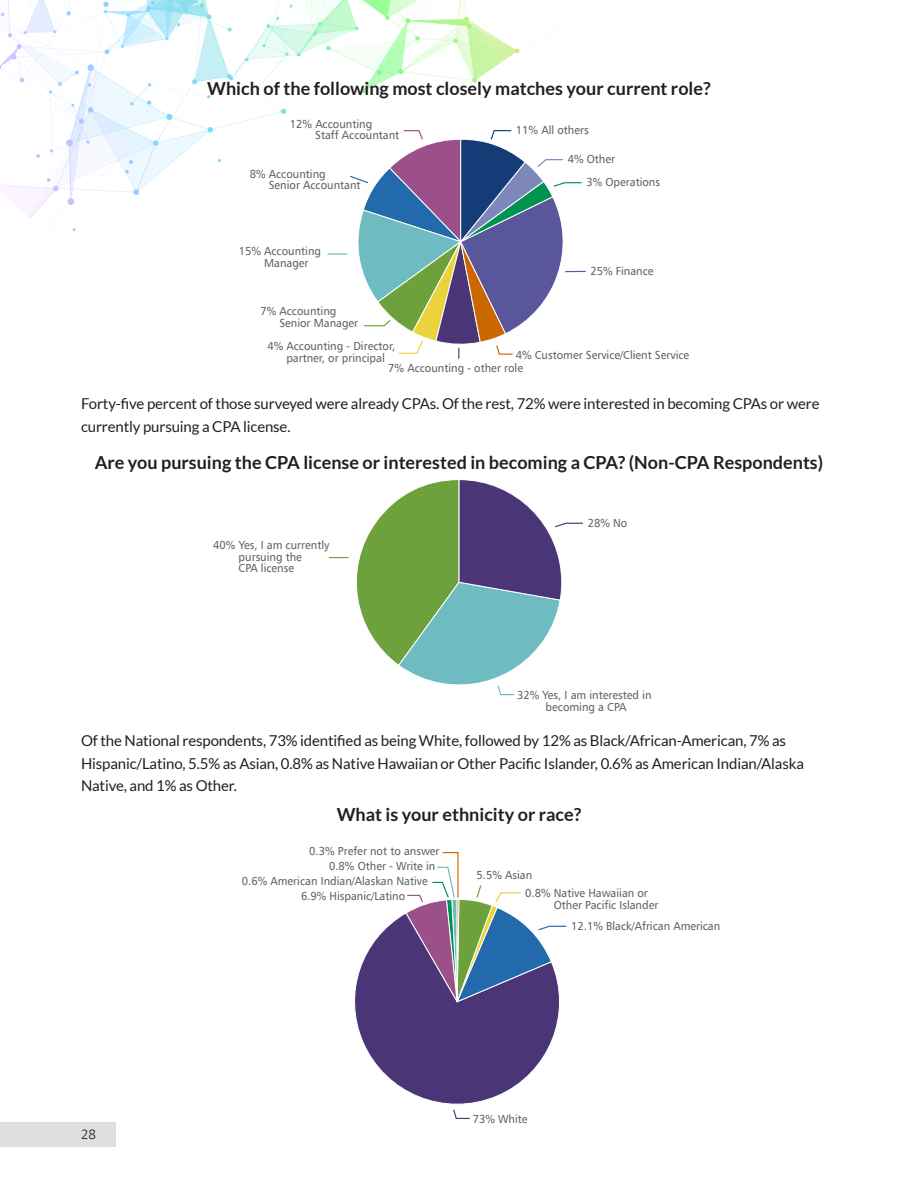
<style>
.page{position:relative;width:918px;height:1188px;background:#fff}
.page>*{position:absolute;margin:0;border:0;box-sizing:border-box;transform-origin:0 0}
.t1{font:700 18px "Lato";color:#231f20}
.Body{font:15px/22.5px "Lato";letter-spacing:-.01em;color:#231f20}
.t2{font:300 13.5px "Humanist 777 BT";color:#231f20}
.t3{font:11.7px/11.7px "Humanist 777 BT";color:#636466;scale:.94 1}
.t4{font:700 11.7px "Humanist 777 BT";color:#000}
</style>
<div class="page">
<div style="left:0;top:1122px;width:116px;height:25px;background:#dfdfdf"></div>
<svg style="left:0;top:0;width:586px;height:359px"></svg>
<svg style="left:329px;top:479px;width:254px;height:217px"></svg>
<svg style="left:354px;top:914px;width:206px;height:205px"></svg>
<svg style="left:405px;top:852px;width:162px;height:151px"></svg>
<p class="t1" style="left:207px;top:79px;width:505px">Which of the following most closely matches your current role?</p>
<p class="t3" style="left:315px;top:117px;width:91px;text-indent:-25px">12% Accounting<br>Staff Accountant</p>
<p class="t3" style="left:269px;top:168px;width:99px;text-indent:-19px">8% Accounting<br>Senior Accountant</p>
<p class="t3" style="left:264px;top:245px;width:62px;text-indent:-25px">15% Accounting<br>Manager</p>
<p class="t3" style="left:279px;top:305px;width:85px;text-indent:-19px">7% Accounting<br>Senior Manager</p>
<p class="t3" style="left:516px;top:124px;width:79px">11% All others</p>
<p class="t3" style="left:586px;top:147px;width:80px;line-height:23.1px;text-indent:-19px">4% Other<br>3% Operations</p>
<p class="t3" style="left:590px;top:265px;width:69px">25% Finance</p>
<p class="t3" style="left:286px;top:340px;width:117px;text-indent:-19px">4% Accounting - Director, partner, or principal</p>
<p class="t3" style="left:388px;top:348px;width:322px;line-height:13.5px;text-indent:128px">4% Customer Service/Client Service<br>7% Accounting - other role</p>
<p class="Body" style="left:81px;top:393px;width:740px">Forty-five percent of those surveyed were already CPAs. Of the rest, 72% were interested in becoming CPAs or were currently pursuing a CPA license.</p>
<p class="t1" style="left:95px;top:452px;width:730px">Are you pursuing the CPA license or interested in becoming a CPA? (Non-CPA Respondents)</p>
<p class="t3" style="left:239px;top:539px;width:98px;text-indent:-25px">40% Yes, I am currently pursuing the<br>CPA license</p>
<p class="t3" style="left:588px;top:516px;width:44px">28% No</p>
<p class="t3" style="left:517px;top:689px;width:144px;text-align:center">32% Yes, I am interested in becoming a CPA</p>
<p class="Body" style="left:81px;top:729px;width:725px">Of the National respondents, 73% identified as being White, followed by 12% as Black/African-American, 7% as<br>Hispanic/Latino, 5.5% as Asian, 0.8% as Native Hawaiian or Other Pacific Islander, 0.6% as American Indian/Alaska<br>Native, and 1% as Other.</p>
<p class="t1" style="left:337px;top:804px;width:246px">What is your ethnicity or race?</p>
<p class="t4" style="left:370px;top:805px;width:173px">What is your ethnicity or race?</p>
<p class="t2" style="left:81px;top:1126px;width:17px">28</p>
<p class="t3" style="left:309px;top:845px;width:140px">0.3% Prefer not to answer</p>
<p class="t3" style="left:329px;top:860px;width:115px">0.8% Other - Write in</p>
<p class="t3" style="left:242px;top:874px;width:199px">0.6% American Indian/Alaskan Native</p>
<p class="t3" style="left:301px;top:889px;width:112px">6.9% Hispanic/Latino</p>
<p class="t3" style="left:477px;top:869px;width:61px">5.5% Asian</p>
<p class="t3" style="left:554px;top:887px;width:113px;text-indent:-29px">0.8% Native Hawaiian or<br>Other Pacific Islander</p>
<p class="t3" style="left:571px;top:920px;width:160px">12.1% Black/African American</p>
<p class="t3" style="left:473px;top:1113px;width:60px">73% White</p>
</div>
